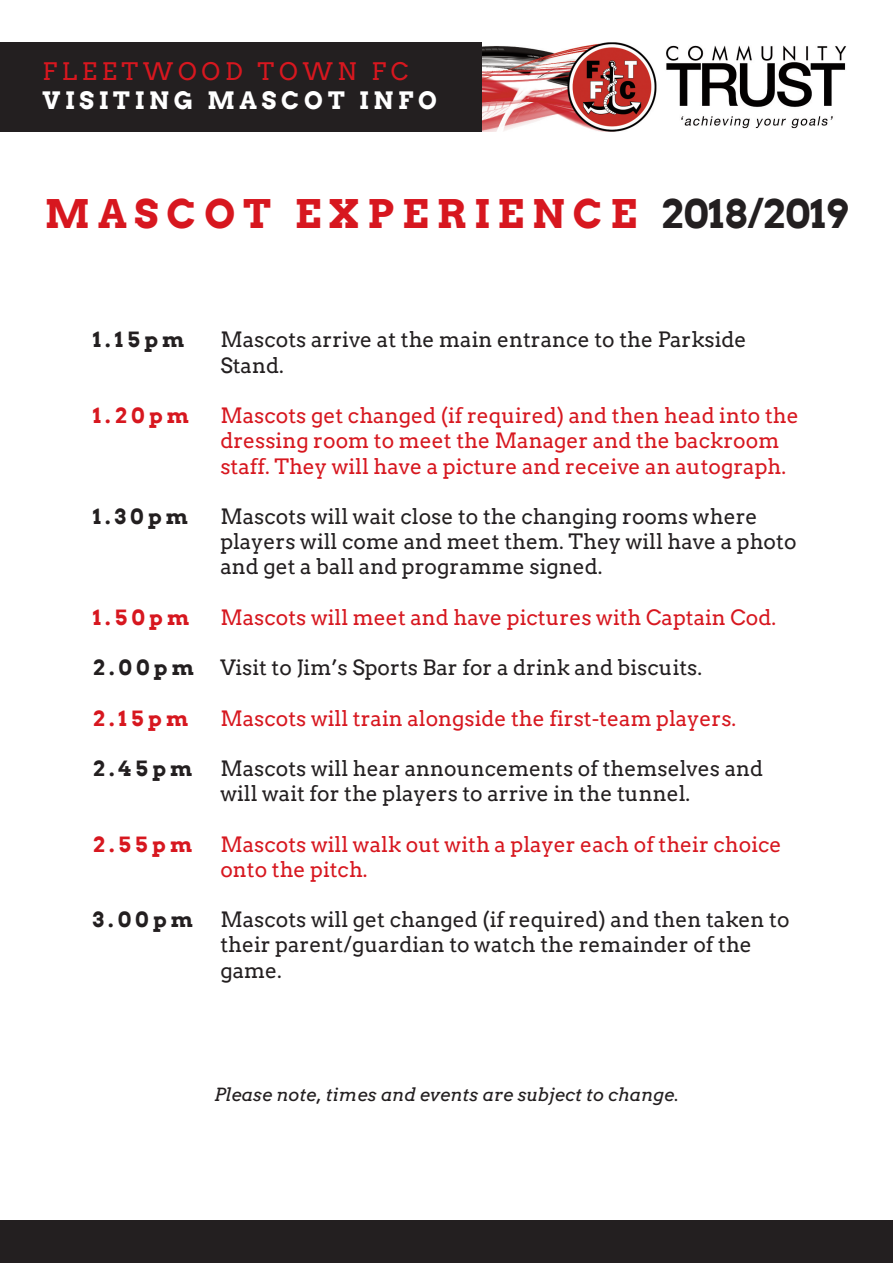
<style>
.page{position:relative;width:893px;height:1263px;background:#fff}
.page>*{position:absolute;margin:0;border:0;box-sizing:border-box;transform-origin:0 0}
.t1{font:700 39.45px "Arvo";color:#d7171f}
.t2{font:700 24px "Arvo";letter-spacing:.2em;color:#fff}
.t3{font:24px "Arvo";letter-spacing:.2em;color:#d7171f}
.t4{font:21px/25.2px "Arvo";color:#231f20}
.t5{font:21px/25.2px "Arvo";color:#d7171f}
.t6{font:700 21px "Arvo";letter-spacing:.2em;color:#231f20}
.t7{font:700 21px "Arvo";letter-spacing:.2em;color:#d7171f}
.t8{font:italic 18px "Arvo";color:#231f20}
.s1{color:#231f20}
</style>
<div class="page">
<img style="left:481px;top:43px;width:366px;height:89px">
<div style="left:0;top:43px;width:481px;height:89px;background:#231f20"></div>
<div style="left:0;top:1220px;width:893px;height:43px;background:#231f20"></div>
<p class="t3" style="left:43px;top:58px;width:367px">FLEETWOOD TOWN FC</p>
<p class="t2" style="left:43px;top:86px;width:396px">VISITING MASCOT INFO</p>
<h1 class="t1" style="left:45px;top:189px;width:804px">M A S C O T E X P E R I E N C E <span class="s1">2018/2019</span></h1>
<p class="t6" style="left:93px;top:327px;width:93px">1.15pm</p>
<p class="t7" style="left:93px;top:403px;width:98px">1.20pm</p>
<p class="t6" style="left:93px;top:504px;width:97px">1.30pm</p>
<p class="t7" style="left:93px;top:604px;width:98px">1.50pm</p>
<p class="t6" style="left:93px;top:655px;width:103px">2.00pm</p>
<p class="t7" style="left:93px;top:705px;width:97px">2.15pm</p>
<p class="t6" style="left:93px;top:756px;width:101px">2.45pm</p>
<p class="t7" style="left:93px;top:831px;width:101px">2.55pm</p>
<p class="t6" style="left:93px;top:907px;width:102px">3.00pm</p>
<p class="t4" style="left:220px;top:328px;width:528px">Mascots arrive at the main entrance to the Parkside<br>Stand.</p>
<p class="t5" style="left:220px;top:403px;width:580px">Mascots get changed (if required) and then head into the dressing room to meet the Manager and the backroom staff. They will have a picture and receive an autograph.</p>
<p class="t4" style="left:220px;top:504px;width:578px">Mascots will wait close to the changing rooms where players will come and meet them. They will have a photo and get a ball and programme signed.</p>
<p class="t5" style="left:220px;top:605px;width:557px">Mascots will meet and have pictures with Captain Cod.</p>
<p class="t4" style="left:220px;top:655px;width:483px">Visit to Jim’s Sports Bar for a drink and biscuits.</p>
<p class="t5" style="left:220px;top:706px;width:517px">Mascots will train alongside the first-team players.</p>
<p class="t4" style="left:220px;top:756px;width:544px">Mascots will hear announcements of themselves and will wait for the players to arrive in the tunnel.</p>
<p class="t5" style="left:220px;top:832px;width:563px">Mascots will walk out with a player each of their choice onto the pitch.</p>
<p class="t4" style="left:220px;top:907px;width:571px">Mascots will get changed (if required) and then taken to their parent/guardian to watch the remainder of the game.</p>
<p class="t8" style="left:214px;top:1084px;width:466px">Please note, times and events are subject to change.</p>
</div>
